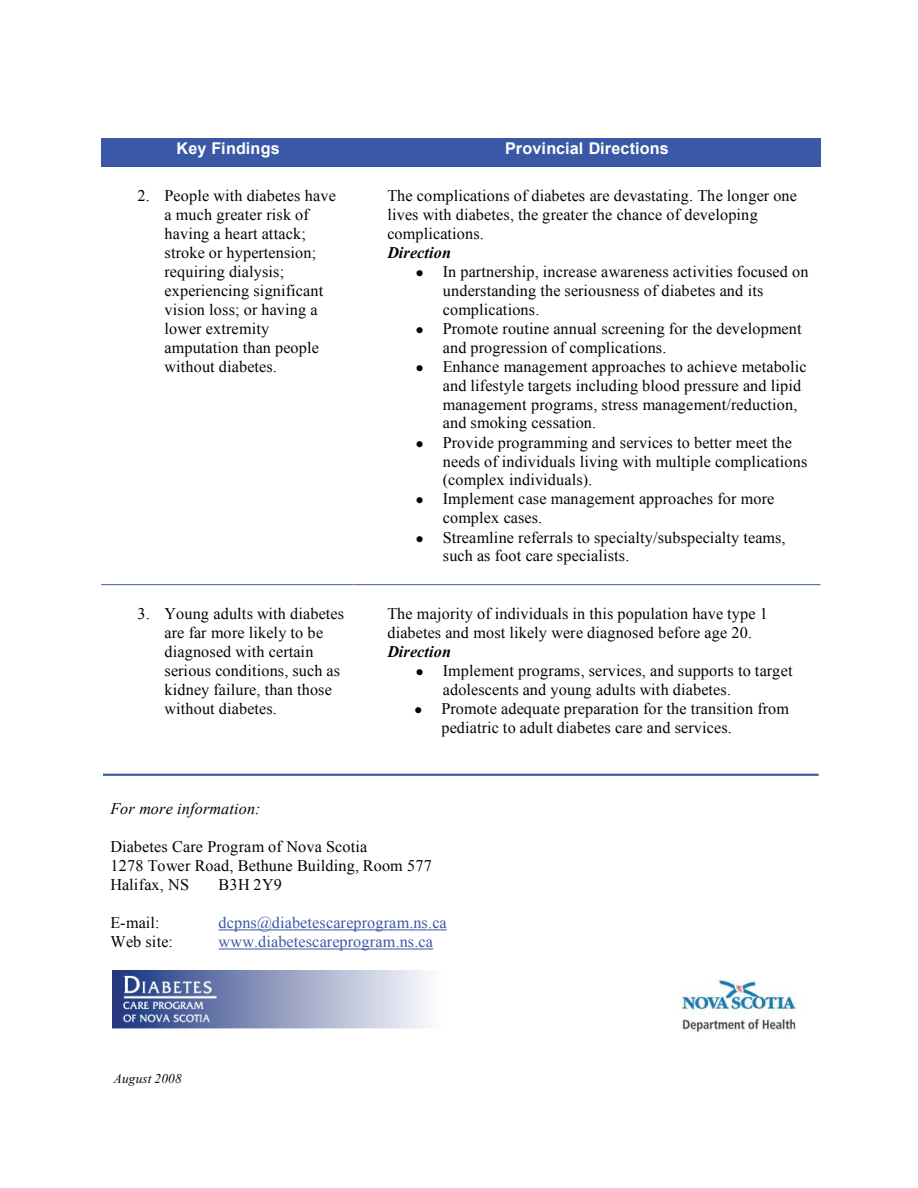
<style>
.page{position:relative;width:918px;height:1188px;background:#fff}
.page>*{position:absolute;margin:0;border:0;box-sizing:border-box;transform-origin:0 0}
.t1{font:16.2px/18.9px "Times New Roman";letter-spacing:.01em;color:#040503}
.t2{font:16.2px "Times New Roman";letter-spacing:.01em;color:#3b58a6}
.t3{font:700 16.2px "Arial";letter-spacing:.01em;color:#fff}
.t4{font:italic 16.2px "Times New Roman";letter-spacing:.01em;color:#040503}
.t5{font:italic 700 16.2px "Times New Roman";letter-spacing:.01em;color:#040503}
.t6{font:italic 13.35px "Times New Roman";letter-spacing:.015em;color:#040503}
</style>
<div class="page">
<div style="left:101px;top:138px;width:253px;height:29px;background:#3b58a6"></div>
<div style="left:353px;top:138px;width:468px;height:29px;background:#3b58a6"></div>
<hr style="left:101px;top:584px;width:253px;height:1px;background:#3b58a6">
<hr style="left:354px;top:584px;width:467px;height:1px;background:#3b58a6">
<hr style="left:219px;top:930px;width:228px;height:1px;background:#3b58a6">
<hr style="left:219px;top:949px;width:214px;height:1px;background:#3b58a6">
<hr style="left:103px;top:774px;width:716px;height:2px;background:#3b58a6">
<img style="left:680px;top:979px;width:117px;height:53px">
<img style="left:113px;top:971px;width:318px;height:57px">
<p class="t3" style="left:176px;top:142px;width:105px">Key Findings</p>
<p class="t3" style="left:505px;top:142px;width:165px">Provincial Directions</p>
<p class="t1" style="left:165px;top:188px;width:173px;text-indent:-27px">2. People with diabetes have a much greater risk of having a heart attack; stroke or hypertension; requiring dialysis; experiencing significant vision loss; or having a lower extremity amputation than people without diabetes.</p>
<p class="t1" style="left:387px;top:188px;width:411px">The complications of diabetes are devastating. The longer one lives with diabetes, the greater the chance of developing complications.</p>
<p class="t5" style="left:387px;top:243px;width:65px">Direction</p>
<p class="t1" style="left:443px;top:264px;width:367px;text-indent:-27px">● In partnership, increase awareness activities focused on understanding the seriousness of diabetes and its complications.</p>
<p class="t1" style="left:443px;top:320px;width:360px;text-indent:-27px">● Promote routine annual screening for the development and progression of complications.</p>
<p class="t1" style="left:443px;top:358px;width:365px;text-indent:-27px">● Enhance management approaches to achieve metabolic and lifestyle targets including blood pressure and lipid management programs, stress management/reduction, and smoking cessation.</p>
<p class="t1" style="left:443px;top:434px;width:366px;text-indent:-27px">● Provide programming and services to better meet the needs of individuals living with multiple complications (complex individuals).</p>
<p class="t1" style="left:443px;top:491px;width:333px;text-indent:-27px">● Implement case management approaches for more complex cases.</p>
<p class="t1" style="left:443px;top:529px;width:344px;text-indent:-27px">● Streamline referrals to specialty/subspecialty teams, such as foot care specialists.</p>
<p class="t1" style="left:165px;top:605px;width:181px;text-indent:-27px">3. Young adults with diabetes are far more likely to be diagnosed with certain serious conditions, such as kidney failure, than those without diabetes.</p>
<p class="t1" style="left:387px;top:605px;width:382px">The majority of individuals in this population have type 1 diabetes and most likely were diagnosed before age 20.</p>
<p class="t5" style="left:387px;top:642px;width:65px">Direction</p>
<p class="t1" style="left:443px;top:663px;width:351px;text-indent:-27px">● Implement programs, services, and supports to target adolescents and young adults with diabetes.</p>
<p class="t1" style="left:441px;top:701px;width:349px;text-indent:-27px">● Promote adequate preparation for the transition from pediatric to adult diabetes care and services.</p>
<p class="t4" style="left:111px;top:803px;width:152px">For more information:</p>
<p class="t1" style="left:111px;top:838px;width:323px">Diabetes Care Program of Nova Scotia<br>1278 Tower Road, Bethune Building, Room 577<br>Halifax, NS</p>
<p class="t1" style="left:219px;top:877px;width:65px">B3H 2Y9</p>
<p class="t1" style="left:111px;top:914px;width:51px">E-mail:</p>
<p class="t2" style="left:219px;top:917px;width:230px">dcpns@diabetescareprogram.ns.ca</p>
<p class="t1" style="left:111px;top:934px;width:64px">Web site:</p>
<p class="t2" style="left:219px;top:936px;width:216px">www.diabetescareprogram.ns.ca</p>
<p class="t6" style="left:114px;top:1074px;width:69px">August 2008</p>
</div>
